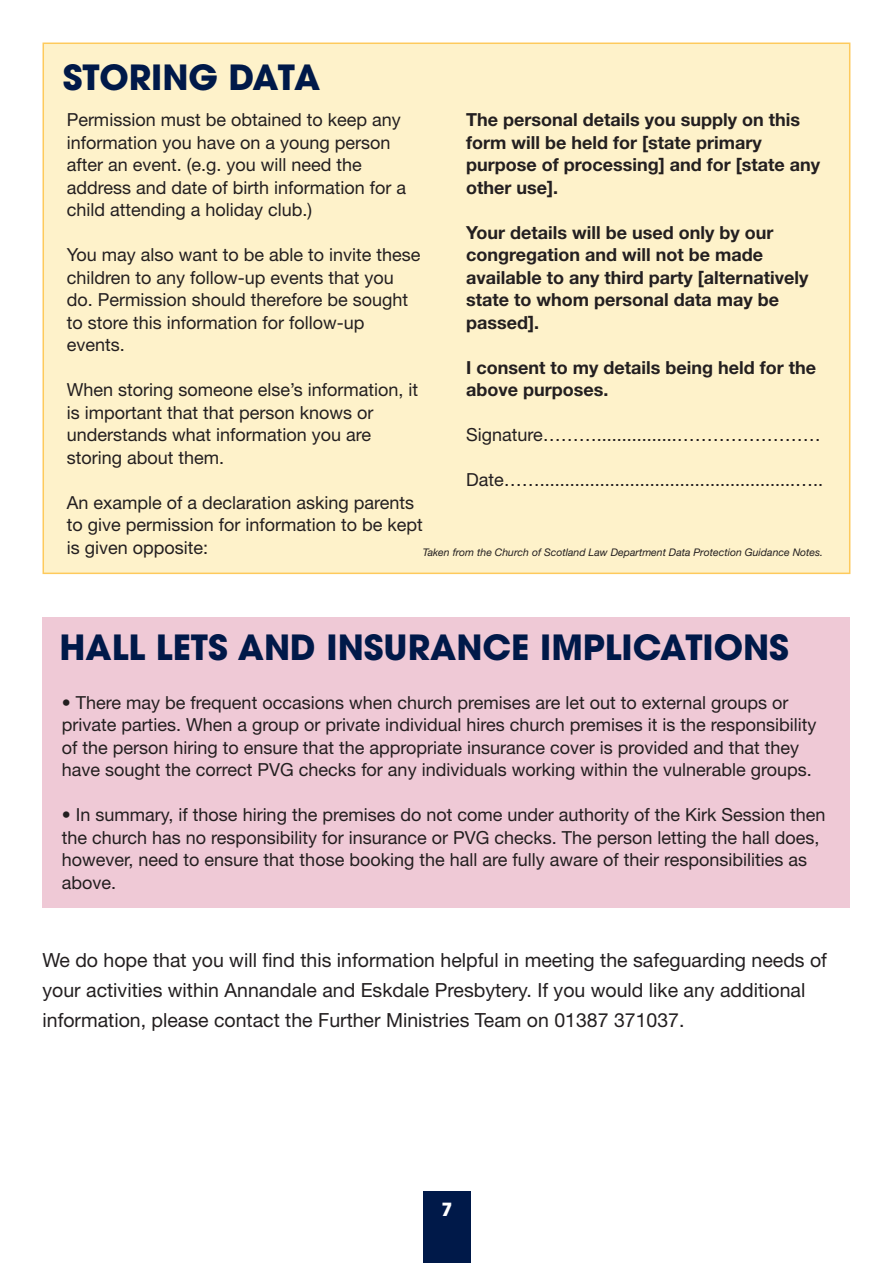
<style>
.page{position:relative;width:893px;height:1263px;background:#fff}
.page>*{position:absolute;margin:0;border:0;box-sizing:border-box;transform-origin:0 0}
.t1{font:700 34.5px "ITC Avant Garde Pro";color:#001949}
.t2{font:19.5px/30px "Helvetica Neue LT Std";color:#231f20}
.t3{font:18px/22.5px "Helvetica Neue LT Std";color:#231f20}
.t4{font:700 18px/22.5px "Helvetica Neue LT Std";color:#231f20}
.t5{font:700 18px "ITC Avant Garde Pro";color:#fff}
.t6{font:italic 10.5px "Helvetica Neue LT Std";color:#231f20}
</style>
<div class="page">
<div style="left:423px;top:1191px;width:48px;height:72px;background:#001949"></div>
<div style="left:43px;top:617px;width:807px;height:290px;background:#efc9d6"></div>
<div style="left:44px;top:44px;width:805px;height:529px;background:#fef2ca"></div>
<h1 class="t1" style="left:63px;top:60px;width:259px">STORING DATA</h1>
<p class="t3" style="left:67px;top:110px;width:341px">Permission must be obtained to keep any information you have on a young person after an event. (e.g. you will need the address and date of birth information for a child attending a holiday club.)</p>
<p class="t3" style="left:67px;top:245px;width:355px">You may also want to be able to invite these children to any follow-up events that you do. Permission should therefore be sought to store this information for follow-up events.</p>
<p class="t3" style="left:67px;top:380px;width:353px">When storing someone else’s information, it is important that that person knows or understands what information you are storing about them.</p>
<p class="t3" style="left:67px;top:493px;width:358px">An example of a declaration asking parents to give permission for information to be kept is given opposite:</p>
<p class="t4" style="left:466px;top:110px;width:356px">The personal details you supply on this form will be held for [state primary purpose of processing] and for [state any other use].</p>
<p class="t4" style="left:466px;top:222px;width:344px">Your details will be used only by our congregation and will not be made available to any third party [alternatively state to whom personal data may be passed].</p>
<p class="t4" style="left:466px;top:357px;width:351px">I consent to my details being held for the above purposes.</p>
<p class="t3" style="left:466px;top:425px;width:356px">Signature………................……………………</p>
<p class="t3" style="left:466px;top:470px;width:358px">Date……...................................................…..</p>
<p class="t6" style="left:423px;top:548px;width:402px">Taken from the Church of Scotland Law Department Data Protection Guidance Notes.</p>
<h1 class="t1" style="left:60px;top:630px;width:731px">HALL LETS AND INSURANCE IMPLICATIONS</h1>
<p class="t3" style="left:62px;top:693px;width:756px">• There may be frequent occasions when church premises are let out to external groups or private parties. When a group or private individual hires church premises it is the responsibility of the person hiring to ensure that the appropriate insurance cover is provided and that they have sought the correct PVG checks for any individuals working within the vulnerable groups.</p>
<p class="t3" style="left:62px;top:805px;width:765px">• In summary, if those hiring the premises do not come under authority of the Kirk Session then the church has no responsibility for insurance or PVG checks. The person letting the hall does, however, need to ensure that those booking the hall are fully aware of their responsibilities as above.</p>
<p class="t2" style="left:43px;top:947px;width:786px">We do hope that you will find this information helpful in meeting the safeguarding needs of your activities within Annandale and Eskdale Presbytery. If you would like any additional information, please contact the Further Ministries Team on 01387 371037.</p>
<p class="t5" style="left:442px;top:1200px;width:13px">7</p>
</div>
